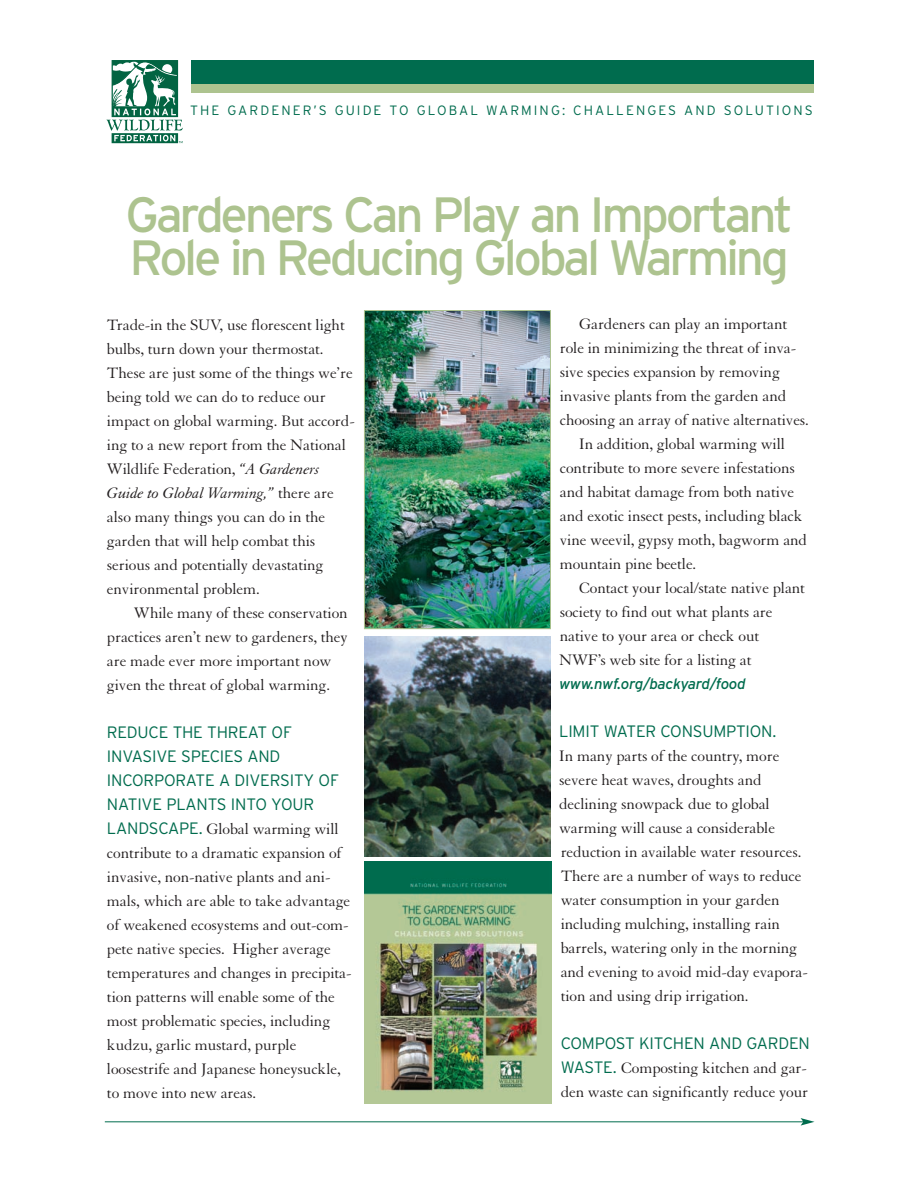
<style>
.page{position:relative;width:918px;height:1188px;background:#fff}
.page>*{position:absolute;margin:0;border:0;box-sizing:border-box;transform-origin:0 0}
.t1{font:49.5px/43.5px "Interstate";letter-spacing:-.065em;color:#adc38f}
.t2{font:16.5px/24px "Granjon";letter-spacing:-.01em;color:#231f20}
.t3{font:300 16.5px/24px "Interstate";letter-spacing:-.015em;color:#006c4e}
.t4{font:italic 15px "Interstate";letter-spacing:-.015em;color:#006c4e}
.t5{font:300 13.5px "Interstate";letter-spacing:.155em;color:#006c4e}
.s1{font-family:"Interstate";font-weight:300;color:#006c4e}
.s2{font-style:italic}
</style>
<div class="page">
<div style="left:191px;top:76px;width:622px;height:17px;background:#adc38f"></div>
<div style="left:191px;top:61px;width:622px;height:23px;background:#006c4e"></div>
<svg style="left:106px;top:60px;width:77px;height:83px"></svg>
<hr style="left:105px;top:1121px;width:698px;height:1px;background:#006c4e">
<svg style="left:801px;top:1118px;width:13px;height:8px"></svg>
<img style="left:364px;top:636px;width:186px;height:220px">
<img style="left:366px;top:312px;width:183px;height:315px">
<div style="left:364px;top:310px;width:187px;height:319px;border:1px solid #adc38f"></div>
<img style="left:364px;top:862px;width:188px;height:242px">
<p class="t5" style="left:190px;top:103px;width:624px">THE GARDENER’S GUIDE TO GLOBAL WARMING: CHALLENGES AND SOLUTIONS</p>
<h1 class="t1" style="left:125px;top:193px;width:669px">Gardeners Can Play an Important<br>Role in Reducing Global Warming</h1>
<p class="t2" style="left:579px;top:314px;width:210px">Gardeners can play an important</p>
<p class="t2" style="left:560px;top:338px;width:238px">role in minimizing the threat of inva-</p>
<p class="t2" style="left:560px;top:362px;width:222px">sive species expansion by removing</p>
<p class="t2" style="left:560px;top:386px;width:228px">invasive plants from the garden and</p>
<p class="t2" style="left:560px;top:410px;width:251px">choosing an array of native alternatives.</p>
<p class="t2" style="left:579px;top:434px;width:208px">In addition, global warming will</p>
<p class="t2" style="left:560px;top:458px;width:237px">contribute to more severe infestations</p>
<p class="t2" style="left:560px;top:482px;width:236px">and habitat damage from both native</p>
<p class="t2" style="left:560px;top:506px;width:244px">and exotic insect pests, including black</p>
<p class="t2" style="left:560px;top:530px;width:249px">vine weevil, gypsy moth, bagworm and</p>
<p class="t2" style="left:560px;top:554px;width:138px">mountain pine beetle.</p>
<p class="t2" style="left:579px;top:578px;width:228px">Contact your local/state native plant</p>
<p class="t2" style="left:560px;top:602px;width:214px">society to find out what plants are</p>
<p class="t2" style="left:560px;top:626px;width:201px">native to your area or check out</p>
<p class="t2" style="left:559px;top:650px;width:194px">NWF’s web site for a listing at</p>
<p class="t4" style="left:559px;top:675px;width:188px">www.nwf.org/backyard/food</p>
<p class="t3" style="left:559px;top:720px;width:219px">LIMIT WATER CONSUMPTION.</p>
<p class="t2" style="left:559px;top:746px;width:250px">In many parts of the country, more severe heat waves, droughts and declining snowpack due to global warming will cause a considerable reduction in available water resources.<br>There are a number of ways to reduce water consumption in your garden including mulching, installing rain barrels, watering only in the morning and evening to avoid mid-day evapora&shy;tion and using drip irrigation.</p>
<p class="t3" style="left:561px;top:1032px;width:251px">COMPOST KITCHEN AND GARDEN</p>
<p class="t2" style="left:561px;top:1058px;width:249px"><span class="s1">WASTE.</span> Composting kitchen and gar&shy;den waste can significantly reduce your</p>
<p class="t2" style="left:107px;top:314px;width:249px">Trade-in the SUV, use florescent light bulbs, turn down your thermostat.<br>These are just some of the things we’re being told we can do to reduce our impact on global warming. But accord&shy;ing to a new report from the National Wildlife Federation, <span class="s2">“A Gardeners Guide to Global Warming,”</span> there are also many things you can do in the garden that will help combat this serious and potentially devastating environmental problem.</p>
<p class="t2" style="left:107px;top:602px;width:242px;text-indent:27px">While many of these conservation practices aren’t new to gardeners, they are made ever more important now given the threat of global warming.</p>
<p class="t3" style="left:107px;top:720px;width:234px">REDUCE THE THREAT OF<br>INVASIVE SPECIES AND<br>INCORPORATE A DIVERSITY OF<br>NATIVE PLANTS INTO YOUR</p>
<p class="t2" style="left:107px;top:818px;width:246px"><span class="s1">LANDSCAPE.</span> Global warming will contribute to a dramatic expansion of invasive, non-native plants and ani&shy;mals, which are able to take advantage of weakened ecosystems and out-com&shy;pete native species. Higher average temperatures and changes in precipita&shy;tion patterns will enable some of the most problematic species, including kudzu, garlic mustard, purple loosestrife and Japanese honeysuckle, to move into new areas.</p>
</div>
